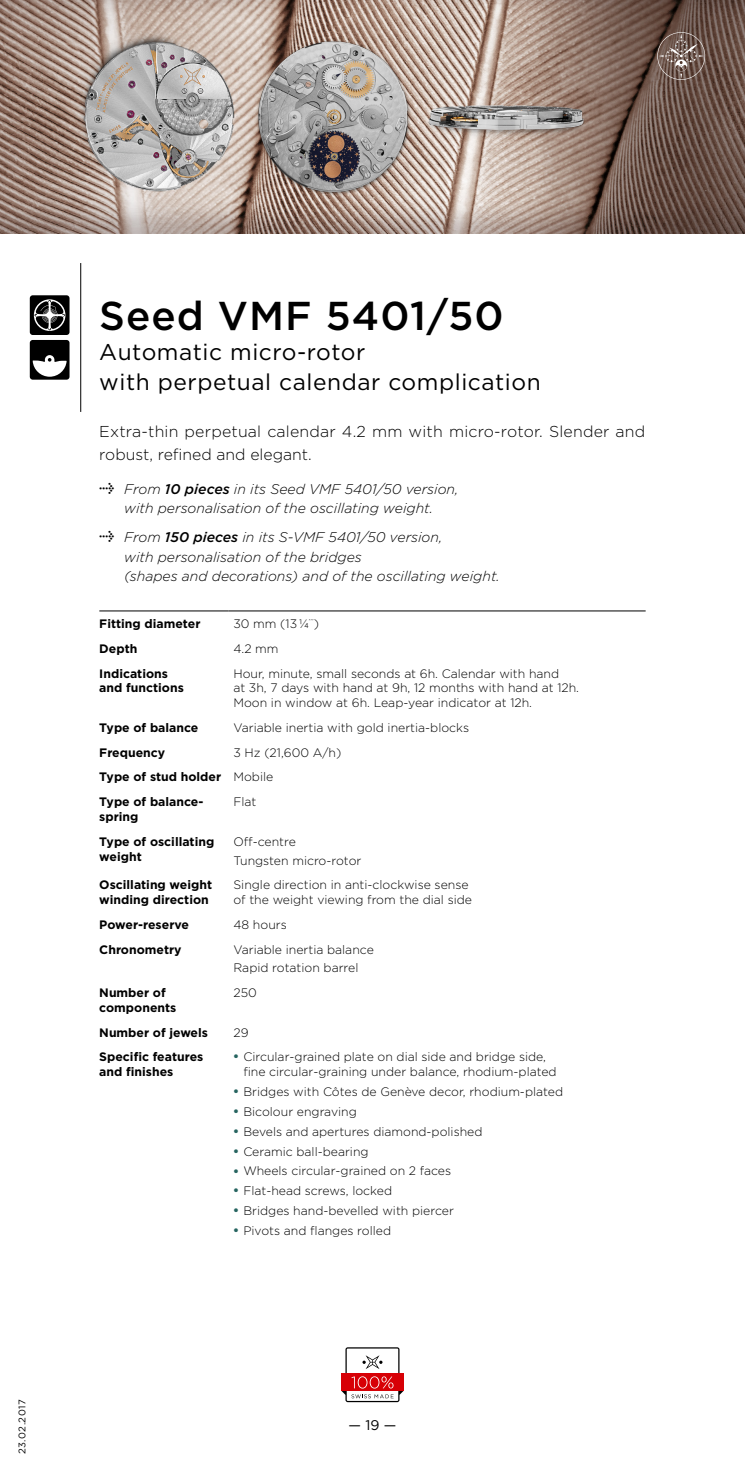
<style>
.page{position:relative;width:745px;height:1474px;background:#fff}
.page>*{position:absolute;margin:0;border:0;box-sizing:border-box;transform-origin:0 0}
.t1{font:500 40.25px "Gotham";letter-spacing:.025em;color:#000}
.t2{font:22.75px/29.8px "Gotham";letter-spacing:.025em;color:#000}
.t3{font:300 15.75px/22.8px "Gotham";letter-spacing:.01em;color:#000}
.t4{font:italic 300 14px/19.2px "Gotham";color:#000;text-align:center}
.t5{font:14px "Gotham";color:#000}
.t6{font:300 12.25px/14.9px "Gotham";color:#000}
.t7{font:700 12.25px/14.9px "Gotham";color:#000}
.t8{font:9.62px "Gotham";letter-spacing:.05em;color:#000}
.s1{font-weight:500}
.s2{font-weight:300}
.s3{font-family:"Rotis Sans Serif";font-weight:400;font-size:10.5px;color:#266460}
</style>
<div class="page">
<img style="left:0;top:0;width:744px;height:233px">
<hr style="left:99px;top:610px;width:129px;height:1px;background:#000">
<hr style="left:228px;top:610px;width:417px;height:1px;background:#000">
<div style="left:30px;top:295px;width:39px;height:40px;background:#000;border-radius:3px"></div>
<svg style="left:34px;top:299px;width:31px;height:32px"></svg>
<div style="left:30px;top:340px;width:39px;height:39px;background:#000;border-radius:3px"></div>
<svg style="left:33px;top:355px;width:34px;height:22px"></svg>
<hr style="left:80px;top:263px;width:1px;height:149px;background:#000">
<svg style="left:657px;top:32px;width:47px;height:48px;background:#7b675f"></svg>
<svg style="left:341px;top:1347px;width:62px;height:55px"></svg>
<img style="left:247px;top:30px;width:171px;height:171px">
<img style="left:419px;top:71px;width:180px;height:81px">
<img style="left:75px;top:30px;width:168px;height:168px">
<p class="t8" style="left:16px;top:1453px;width:56px;rotate:-90deg">23.02.2017</p>
<h1 class="t1" style="left:99px;top:289px;width:405px">Seed VMF 5401/50</h1>
<h2 class="t2" style="left:99px;top:336px;width:442px">Automatic micro-rotor<br>with perpetual calendar complication</h2>
<p class="t3" style="left:99px;top:420px;width:547px">Extra-thin perpetual calendar 4.2 mm with micro-rotor. Slender and robust, refined and elegant.</p>
<p class="t4" style="left:99px;top:479px;width:360px"><sup>&gt;</sup> From <span class="s1">10 pieces</span> in its Seed VMF 5401/50 version, with personalisation of the oscillating weight.</p>
<p class="t4" style="left:124px;top:527px;width:377px;text-align:left;text-indent:-25px"><sup>&gt;</sup> From <span class="s1">150 pieces</span> in its S-VMF 5401/50 version,<br>with personalisation of the bridges<br>(shapes and decorations) and of the oscillating weight.</p>
<p class="t7" style="left:99px;top:616px;width:103px">Fitting diameter</p>
<p class="t6" style="left:233px;top:616px;width:87px">30 mm (13 ¼<sup>’’’</sup>)</p>
<p class="t7" style="left:99px;top:641px;width:40px">Depth</p>
<p class="t6" style="left:233px;top:640px;width:47px">4.2 mm</p>
<p class="t7" style="left:99px;top:665px;width:86px">Indications and functions</p>
<p class="t6" style="left:233px;top:665px;width:347px">Hour, minute, small seconds at 6h. Calendar with hand<br>at 3h, 7 days with hand at 9h, 12 months with hand at 12h.<br>Moon in window at 6h. Leap-year indicator at 12h.</p>
<p class="t7" style="left:99px;top:720px;width:101px">Type of balance</p>
<p class="t6" style="left:233px;top:720px;width:237px">Variable inertia with gold inertia-blocks</p>
<p class="t7" style="left:99px;top:745px;width:67px">Frequency</p>
<p class="t7" style="left:99px;top:740px;width:243px;line-height:24.7px;text-indent:134px"><span class="s2">3 Hz (21,600 A/h)<br></span>Type of stud holder <span class="s2">Mobile<br></span>Type of balance-</p>
<p class="t7" style="left:99px;top:809px;width:41px">spring</p>
<p class="t6" style="left:233px;top:794px;width:24px">Flat</p>
<p class="t7" style="left:99px;top:833px;width:116px">Type of oscillating weight</p>
<p class="t6" style="left:233px;top:831px;width:129px;line-height:18.9px">Off-centre<br>Tungsten micro-rotor</p>
<p class="t7" style="left:99px;top:877px;width:114px">Oscillating weight winding direction</p>
<p class="t6" style="left:233px;top:877px;width:240px">Single direction in anti-clockwise sense of the weight viewing from the dial side</p>
<p class="t7" style="left:99px;top:917px;width:91px">Power-reserve</p>
<p class="t6" style="left:233px;top:916px;width:55px">48 hours</p>
<p class="t7" style="left:99px;top:941px;width:84px">Chronometry</p>
<p class="t6" style="left:233px;top:939px;width:142px;line-height:18.9px">Variable inertia balance<br>Rapid rotation barrel</p>
<p class="t7" style="left:99px;top:985px;width:78px">Number of components</p>
<p class="t6" style="left:233px;top:984px;width:25px">250</p>
<p class="t7" style="left:99px;top:1024px;width:110px">Number of jewels</p>
<p class="t6" style="left:233px;top:1024px;width:17px">29</p>
<p class="t7" style="left:99px;top:1049px;width:105px">Specific features and finishes</p>
<p class="t6" style="left:243px;top:1049px;width:315px;text-indent:-10px"><span class="s3">•</span> Circular-grained plate on dial side and bridge side, fine circular-graining under balance, rhodium-plated</p>
<p class="t6" style="left:233px;top:1083px;width:331px"><span class="s3">•</span> Bridges with Côtes de Genève decor, rhodium-plated</p>
<p class="t6" style="left:233px;top:1103px;width:125px"><span class="s3">•</span> Bicolour engraving</p>
<p class="t6" style="left:233px;top:1123px;width:250px"><span class="s3">•</span> Bevels and apertures diamond-polished</p>
<p class="t6" style="left:233px;top:1143px;width:137px"><span class="s3">•</span> Ceramic ball-bearing</p>
<p class="t6" style="left:233px;top:1163px;width:219px"><span class="s3">•</span> Wheels circular-grained on 2 faces</p>
<p class="t6" style="left:233px;top:1183px;width:160px"><span class="s3">•</span> Flat-head screws, locked</p>
<p class="t6" style="left:233px;top:1202px;width:222px"><span class="s3">•</span> Bridges hand-bevelled with piercer</p>
<p class="t6" style="left:233px;top:1222px;width:159px"><span class="s3">•</span> Pivots and flanges rolled</p>
<p class="t5" style="left:348px;top:1415px;width:49px">— 19 —</p>
</div>
